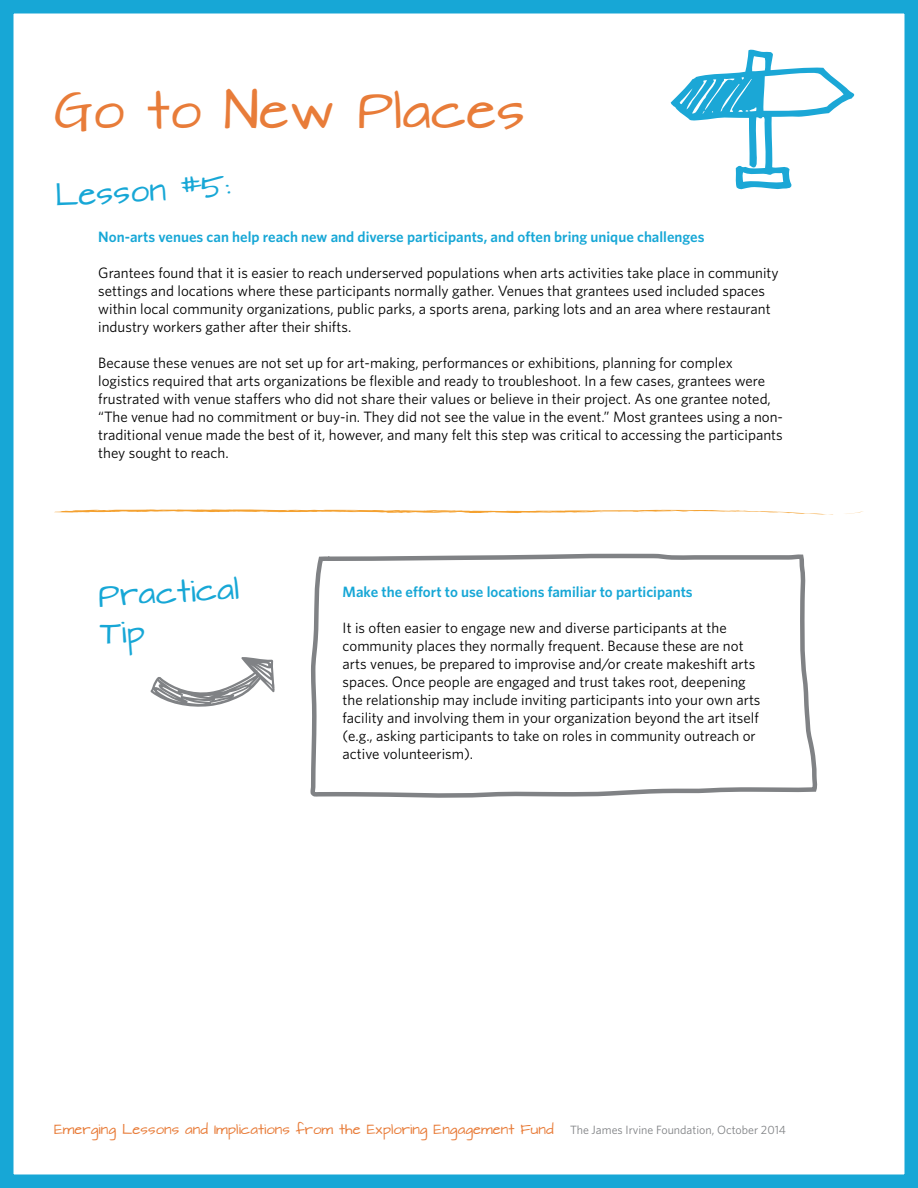
<style>
.page{position:relative;width:918px;height:1188px;background:#fff}
.page>*{position:absolute;margin:0;border:0;box-sizing:border-box;transform-origin:0 0}
.t1{font:45px "Architects Daughter";color:#e87c39}
.t2{font:27px/37.5px "Architects Daughter";color:#17a7d6}
.t3{font:15px/18px "Whitney";color:#000}
.t4{font:600 15px "Whitney";color:#17a7d6}
.t5{font:12px "Architects Daughter";color:#e87c39}
.t6{font:12px "Whitney";color:#808285}
</style>
<div class="page">
<div style="left:0;top:0;width:918px;height:1188px;border:14px solid #17a7d6"></div>
<svg style="left:151px;top:657px;width:124px;height:50px"></svg>
<svg style="left:306px;top:553px;width:513px;height:635px"></svg>
<svg style="left:671px;top:49px;width:183px;height:141px"></svg>
<svg style="left:845px;top:511px;width:18px;height:3px"></svg>
<svg style="left:54px;top:509px;width:779px;height:6px"></svg>
<h1 class="t1" style="left:54px;top:87px;width:473px">Go to New Places</h1>
<h2 class="t2" style="left:54px;top:178px;width:177px;rotate:-3deg">Lesson #5:</h2>
<p class="t4" style="left:98px;top:227px;width:608px">Non-arts venues can help reach new and diverse participants, and often bring unique challenges</p>
<p class="t3" style="left:98px;top:264px;width:682px">Grantees found that it is easier to reach underserved populations when arts activities take place in community settings and locations where these participants normally gather. Venues that grantees used included spaces within local community organizations, public parks, a sports arena, parking lots and an area where restaurant industry workers gather after their shifts.</p>
<p class="t3" style="left:98px;top:354px;width:686px">Because these venues are not set up for art-making, performances or exhibitions, planning for complex logistics required that arts organizations be flexible and ready to troubleshoot. In a few cases, grantees were frustrated with venue staffers who did not share their values or believe in their project. As one grantee noted, “The venue had no commitment or buy-in. They did not see the value in the event.” Most grantees using a non&shy;traditional venue made the best of it, however, and many felt this step was critical to accessing the participants they sought to reach.</p>
<h2 class="t2" style="left:97px;top:579px;width:143px;rotate:-3deg">Practical<br>Tip</h2>
<p class="t4" style="left:343px;top:582px;width:352px">Make the effort to use locations familiar to participants</p>
<p class="t3" style="left:343px;top:618px;width:419px">It is often easier to engage new and diverse participants at the community places they normally frequent. Because these are not arts venues, be prepared to improvise and/or create makeshift arts spaces. Once people are engaged and trust takes root, deepening the relationship may include inviting participants into your own arts facility and involving them in your organization beyond the art itself (e.g., asking participants to take on roles in community outreach or active volunteerism).</p>
<p class="t5" style="left:54px;top:1123px;width:501px">Emerging Lessons and Implications from the Exploring Engagement Fund</p>
<p class="t6" style="left:570px;top:1122px;width:218px">The James Irvine Foundation, October 2014</p>
</div>
